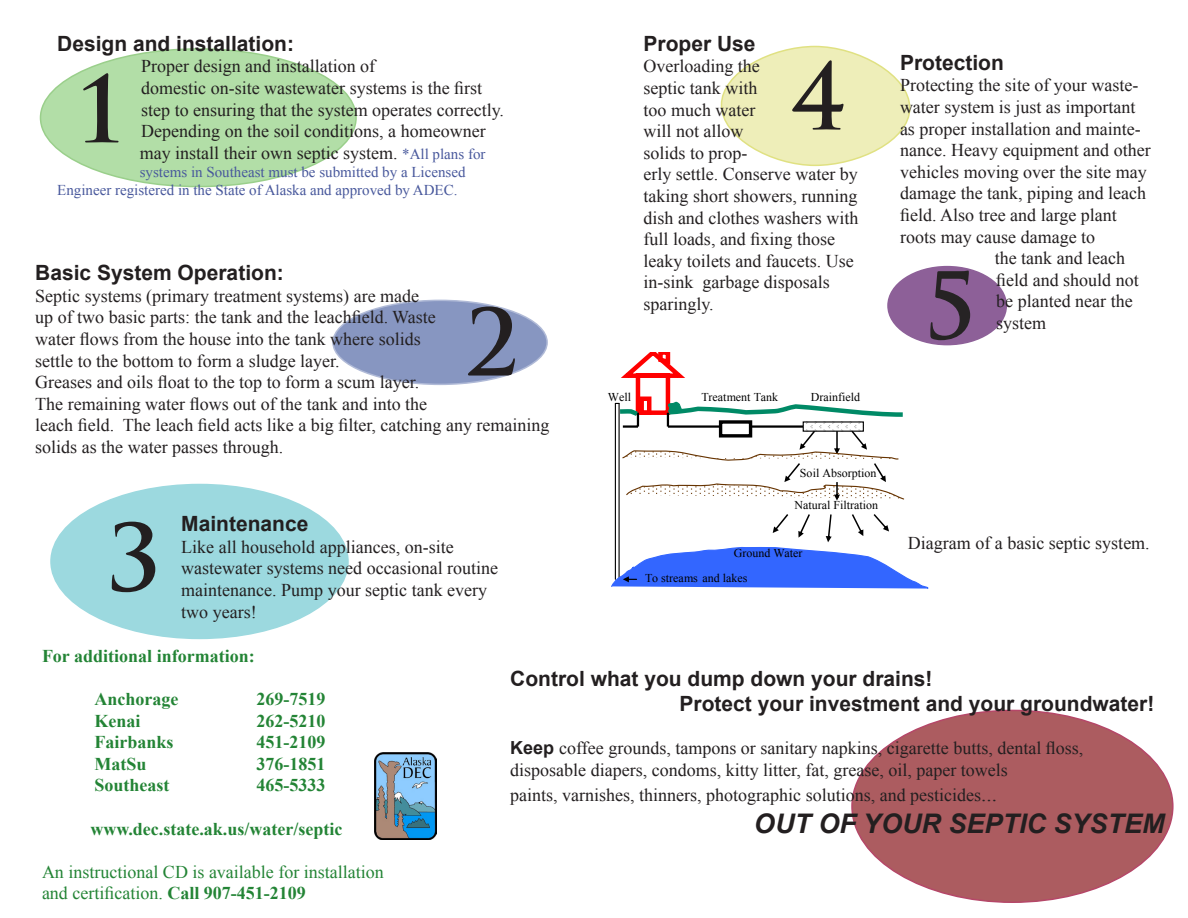
<style>
.page{position:relative;width:1188px;height:918px;background:#fff}
.page>*{position:absolute;margin:0;border:0;box-sizing:border-box;transform-origin:0 0}
.t1{font:700 90px "Trajan Pro";color:#231f20}
.t2{font:700 90px "Trajan Pro";color:#262324}
.t3{font:italic 700 27px "Arial";color:#231f20}
.t4{font:700 21px/25.2px "Arial";color:#231f20}
.t5{font:18px/21.6px "Times New Roman";color:#231f20}
.t6{font:700 18px "Times New Roman";color:#238435}
.t7{font:18px/21.6px "Times New Roman";color:#238435}
.t8{font:15px/18px "Times New Roman";color:#48589c}
.t9{font:12px "Times New Roman";color:#000}
.s1{font-size:15px;color:#48589c}
.s2{font-style:inherit}
.s3{font-weight:700}
.s4{font-family:"Arial";font-weight:700}
.s5{font-size:21px}
</style>
<div class="page">
<div style="left:852px;top:710px;width:321px;height:192px;background:#ac5c60;border-radius:50%"></div>
<div style="left:888px;top:267px;width:118px;height:78px;background:#8d6098;border-radius:50%"></div>
<div style="left:887px;top:266px;width:120px;height:79px;border:2px solid #8d6098;border-radius:50%"></div>
<div style="left:722px;top:46px;width:188px;height:119px;background:#eeeeb9;border-radius:50%"></div>
<div style="left:51px;top:484px;width:297px;height:154px;background:#9cd9df;border-radius:50%"></div>
<div style="left:333px;top:300px;width:214px;height:84px;background:#8796c1;border-radius:50%"></div>
<div style="left:332px;top:300px;width:216px;height:85px;border:2px solid #b0bad7;border-radius:50%"></div>
<div style="left:40px;top:49px;width:316px;height:138px;background:#b2dea7;border-radius:50%"></div>
<hr style="left:619px;top:403px;width:1px;height:176px;background:#000">
<hr style="left:615px;top:403px;width:1px;height:176px;background:#000">
<svg style="left:611px;top:514px;width:318px;height:75px"></svg>
<svg style="left:615px;top:352px;width:290px;height:149px"></svg>
<img style="left:374px;top:752px;width:63px;height:87px">
<p class="t4" style="left:57px;top:31px;width:238px">Design and installation:</p>
<p class="t5" style="left:140px;top:55px;width:366px">Proper design and installation of<br>domestic on-site wastewater systems is the first step to ensuring that the system operates correctly.<br>Depending on the soil conditions, a homeowner may install their own septic system. <span class="s1">*All plans for</span></p>
<p class="t8" style="left:57px;top:162px;width:410px;text-indent:83px">systems in Southeast must be submitted by a Licensed<br>Engineer registered in the State of Alaska and approved by ADEC.</p>
<h1 class="t1" style="left:74px;top:54px;width:55px">1</h1>
<p class="t4" style="left:35px;top:261px;width:250px">Basic System Operation:</p>
<p class="t5" style="left:35px;top:285px;width:516px">Septic systems (primary treatment systems) are made<br>up of two basic parts: the tank and the leachfield. Waste<br>water flows from the house into the tank where solids<br>settle to the bottom to form a sludge layer.<br>Greases and oils float to the top to form a scum layer.<br>The remaining water flows out of the tank and into the<br>leach field. The leach field acts like a big filter, catching any remaining solids as the water passes through.</p>
<h1 class="t1" style="left:464px;top:287px;width:55px">2</h1>
<h1 class="t1" style="left:107px;top:502px;width:55px">3</h1>
<p class="t4" style="left:181px;top:512px;width:129px">Maintenance</p>
<p class="t5" style="left:181px;top:536px;width:318px">Like all household appliances, on-site wastewater systems need occasional routine maintenance. Pump your septic tank every two years!</p>
<p class="t4" style="left:644px;top:31px;width:114px">Proper Use</p>
<p class="t5" style="left:644px;top:55px;width:216px">Overloading the<br>septic tank with<br>too much water<br>will not allow<br>solids to prop-<br>erly settle. Conserve water by taking short showers, running dish and clothes washers with full loads, and fixing those leaky toilets and faucets. Use in-sink garbage disposals sparingly.</p>
<h1 class="t1" style="left:791px;top:41px;width:55px">4</h1>
<p class="t4" style="left:900px;top:50px;width:105px">Protection</p>
<p class="t5" style="left:900px;top:74px;width:240px">Protecting the site of your waste-</p>
<p class="t5" style="left:900px;top:96px;width:237px">water system is just as important</p>
<p class="t5" style="left:900px;top:117px;width:242px">as proper installation and mainte-</p>
<p class="t5" style="left:900px;top:139px;width:252px">nance. Heavy equipment and other</p>
<p class="t5" style="left:900px;top:161px;width:248px">vehicles moving over the site may</p>
<p class="t5" style="left:900px;top:182px;width:247px">damage the tank, piping and leach</p>
<p class="t5" style="left:900px;top:204px;width:218px">field. Also tree and large plant</p>
<p class="t5" style="left:900px;top:225px;width:196px">roots may cause damage to</p>
<p class="t5" style="left:995px;top:247px;width:132px">the tank and leach</p>
<p class="t5" style="left:996px;top:269px;width:144px">field and should not</p>
<p class="t5" style="left:996px;top:290px;width:138px">be planted near the</p>
<h1 class="t2" style="left:923px;top:250px;width:55px">5</h1>
<p class="t5" style="left:996px;top:312px;width:52px">system</p>
<p class="t9" style="left:608px;top:389px;width:25px">Well</p>
<p class="t9" style="left:701px;top:389px;width:78px">Treatment Tank</p>
<p class="t9" style="left:811px;top:389px;width:51px">Drainfield</p>
<p class="t9" style="left:800px;top:465px;width:78px">Soil Absorption</p>
<p class="t9" style="left:794px;top:497px;width:85px">Natural Filtration</p>
<p class="t9" style="left:734px;top:545px;width:70px">Ground Water</p>
<p class="t9" style="left:645px;top:570px;width:104px">To streams and lakes</p>
<p class="t5" style="left:908px;top:532px;width:243px">Diagram of a basic septic system.</p>
<p class="t6" style="left:42px;top:643px;width:214px">For additional information:</p>
<p class="t6" style="left:95px;top:687px;width:85px">Anchorage</p>
<p class="t6" style="left:257px;top:687px;width:70px">269-<span class="s2">7519</span></p>
<p class="t6" style="left:95px;top:708px;width:48px">Kenai</p>
<p class="t6" style="left:257px;top:708px;width:70px">262-5210</p>
<p class="t6" style="left:95px;top:730px;width:81px">Fairbanks</p>
<p class="t6" style="left:257px;top:730px;width:70px">451-2109</p>
<p class="t6" style="left:95px;top:751px;width:54px">MatSu</p>
<p class="t6" style="left:257px;top:751px;width:70px">376-1851</p>
<p class="t6" style="left:95px;top:773px;width:77px">Southeast</p>
<p class="t6" style="left:257px;top:773px;width:70px">465-5333</p>
<p class="t6" style="left:90px;top:816px;width:253px">www.dec.state.ak.us/water/septic</p>
<p class="t7" style="left:42px;top:861px;width:343px">An instructional CD is available for installation and certification. <span class="s3">Call 907-451-2109</span></p>
<p class="t4" style="left:680px;top:666px;width:476px;text-indent:-169px">Control what you dump down your drains!<br>Protect your investment and your groundwater!</p>
<p class="t5" style="left:510px;top:737px;width:575px"><span class="s4">Keep</span> coffee grounds, tampons or sanitary napkins, cigarette butts, dental floss, disposable diapers, condoms, kitty litter, fat, grease, oil, paper towels</p>
<p class="t5" style="left:510px;top:784px;width:488px">paints, varnishes, thinners, photographic solutions, and pesticides<span class="s5">...</span></p>
<h2 class="t3" style="left:754px;top:806px;width:412px">OUT OF YOUR SEPTIC SYSTEM</h2>
</div>
